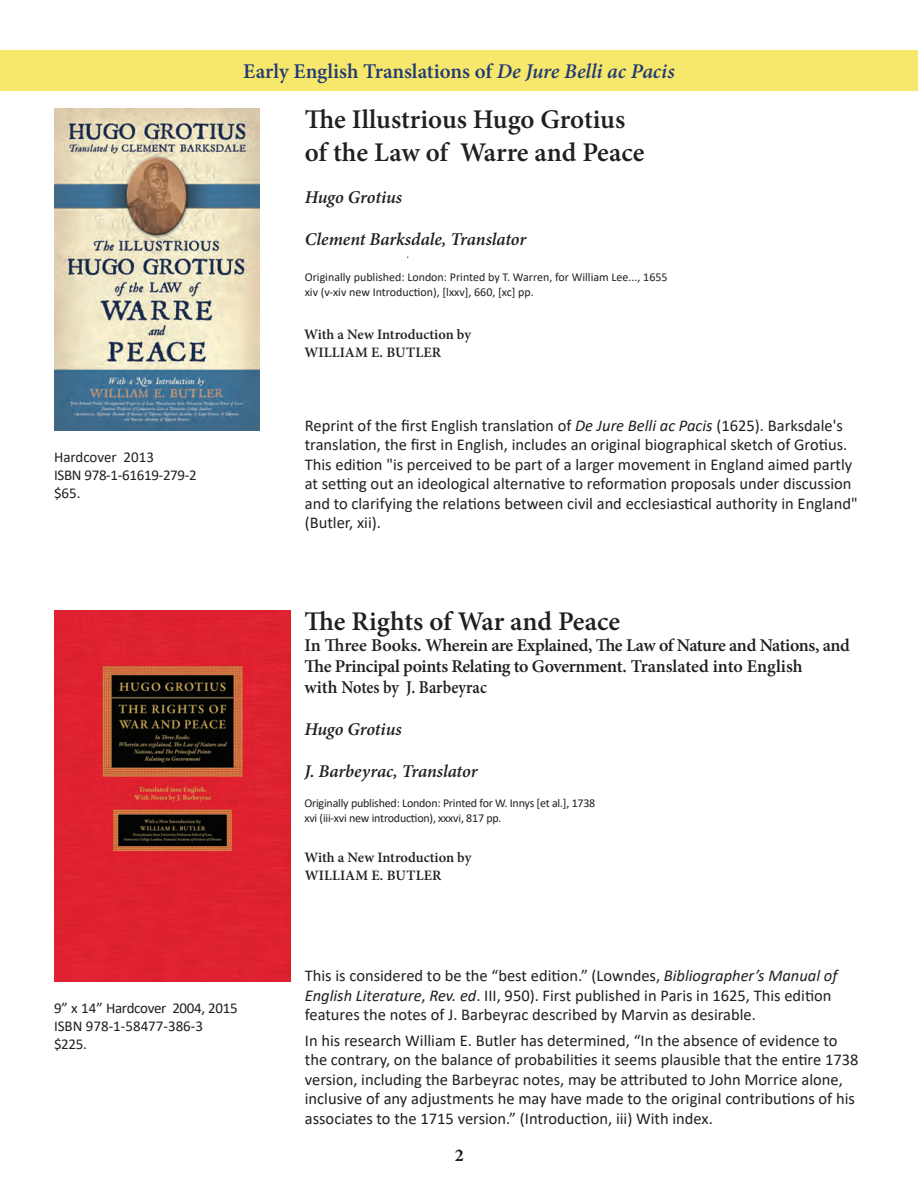
<style>
.page{position:relative;width:918px;height:1188px;background:#fff}
.page>*{position:absolute;margin:0;border:0;box-sizing:border-box;transform-origin:0 0}
.t1{font:600 27px "Minion Pro";color:#231f20}
.t2{font:600 21px "Minion Pro";color:#213b76}
.t3{font:600 18px "Minion Pro";letter-spacing:-.02em;color:#231f20}
.t4{font:italic 600 18px "Minion Pro";letter-spacing:-.005em;color:#231f20}
.t5{font:600 18px "Minion Pro";color:#231f20}
.t6{font:700 18px "Minion Pro";color:#231f20}
.t7{font:16.5px/19.5px "Calibri";color:#231f20}
.t8{font:15px "Calibri";letter-spacing:-.02em;color:#231f20}
.t9{font:15px "Calibri";color:#231f20}
.t10{font:600 14.4px "Minion Pro";color:#231f20}
.t11{font:12px "Calibri";letter-spacing:-.015em;color:#231f20}
.s1{font-style:italic}
</style>
<div class="page">
<div style="left:0;top:50px;width:918px;height:41px;background:#f7e86b"></div>
<img style="left:54px;top:108px;width:205px;height:323px">
<img style="left:54px;top:610px;width:237px;height:371px">
<p class="t2" style="left:243px;top:57px;width:433px">Early English Translations of <span class="s1">De Jure Belli ac Pacis</span></p>
<p class="t1" style="left:305px;top:101px;width:322px">The Illustrious Hugo Grotius</p>
<p class="t1" style="left:305px;top:134px;width:341px">of the Law of Warre and Peace</p>
<p class="t4" style="left:305px;top:185px;width:99px">Hugo Grotius</p>
<p class="t4" style="left:305px;top:227px;width:223px">Clement Barksdale, Translator</p>
<p class="t11" style="left:305px;top:269px;width:364px">Originally published: London: Printed by T. Warren, for William Lee..., 1655</p>
<p class="t11" style="left:305px;top:284px;width:231px">xiv (v-xiv new Introduction), [lxxv], 660, [xc] pp.</p>
<p class="t9" style="left:54px;top:447px;width:102px">Hardcover 2013</p>
<p class="t8" style="left:54px;top:465px;width:144px">ISBN 978-1-61619-279-2</p>
<p class="t8" style="left:54px;top:483px;width:28px">$65.</p>
<p class="t8" style="left:54px;top:998px;width:185px">9” x 14” Hardcover 2004, 2015</p>
<p class="t9" style="left:54px;top:1016px;width:151px">ISBN 978-1-58477-386-3</p>
<p class="t8" style="left:54px;top:1034px;width:35px">$225.</p>
<p class="t10" style="left:304px;top:324px;width:168px">With a New Introduction by</p>
<p class="t10" style="left:304px;top:342px;width:138px">WILLIAM E. BUTLER</p>
<p class="t7" style="left:305px;top:415px;width:554px">Reprint of the first English translation of <span class="s1">De Jure Belli ac Pacis</span> (1625). Barksdale's translation, the first in English, includes an original biographical sketch of Grotius.<br>This edition "is perceived to be part of a larger movement in England aimed partly at setting out an ideological alternative to reformation proposals under discussion and to clarifying the relations between civil and ecclesiastical authority in England" (Butler, xii).</p>
<p class="t1" style="left:304px;top:602px;width:317px">The Rights of War and Peace</p>
<p class="t3" style="left:304px;top:633px;width:547px">In Three Books. Wherein are Explained, The Law of Nature and Nations, and</p>
<p class="t3" style="left:304px;top:654px;width:500px">The Principal points Relating to Government. Translated into English</p>
<p class="t5" style="left:304px;top:675px;width:184px">with Notes by J. Barbeyrac</p>
<p class="t4" style="left:304px;top:716px;width:99px">Hugo Grotius</p>
<p class="t4" style="left:304px;top:758px;width:175px">J. Barbeyrac, Translator</p>
<p class="t11" style="left:304px;top:794px;width:292px">Originally published: London: Printed for W. Innys [et al.], 1738</p>
<p class="t11" style="left:304px;top:809px;width:199px">xvi (iii-xvi new introduction), xxxvi, 817 pp.</p>
<p class="t10" style="left:305px;top:847px;width:168px">With a New Introduction by</p>
<p class="t10" style="left:305px;top:865px;width:138px">WILLIAM E. BUTLER</p>
<p class="t7" style="left:305px;top:966px;width:534px">This is considered to be the “best edition.” (Lowndes, <span class="s1">Bibliographer’s Manual of<br>English Literature</span>, <span class="s1">Rev. ed</span>. III, 950). First published in Paris in 1625, This edition features the notes of J. Barbeyrac described by Marvin as desirable.</p>
<p class="t7" style="left:305px;top:1030px;width:555px">In his research William E. Butler has determined, “In the absence of evidence to the contrary, on the balance of probabilities it seems plausible that the entire 1738 version, including the Barbeyrac notes, may be attributed to John Morrice alone, inclusive of any adjustments he may have made to the original contributions of his associates to the 1715 version.” (Introduction, iii) With index.</p>
<p class="t6" style="left:455px;top:1143px;width:10px">2</p>
</div>
